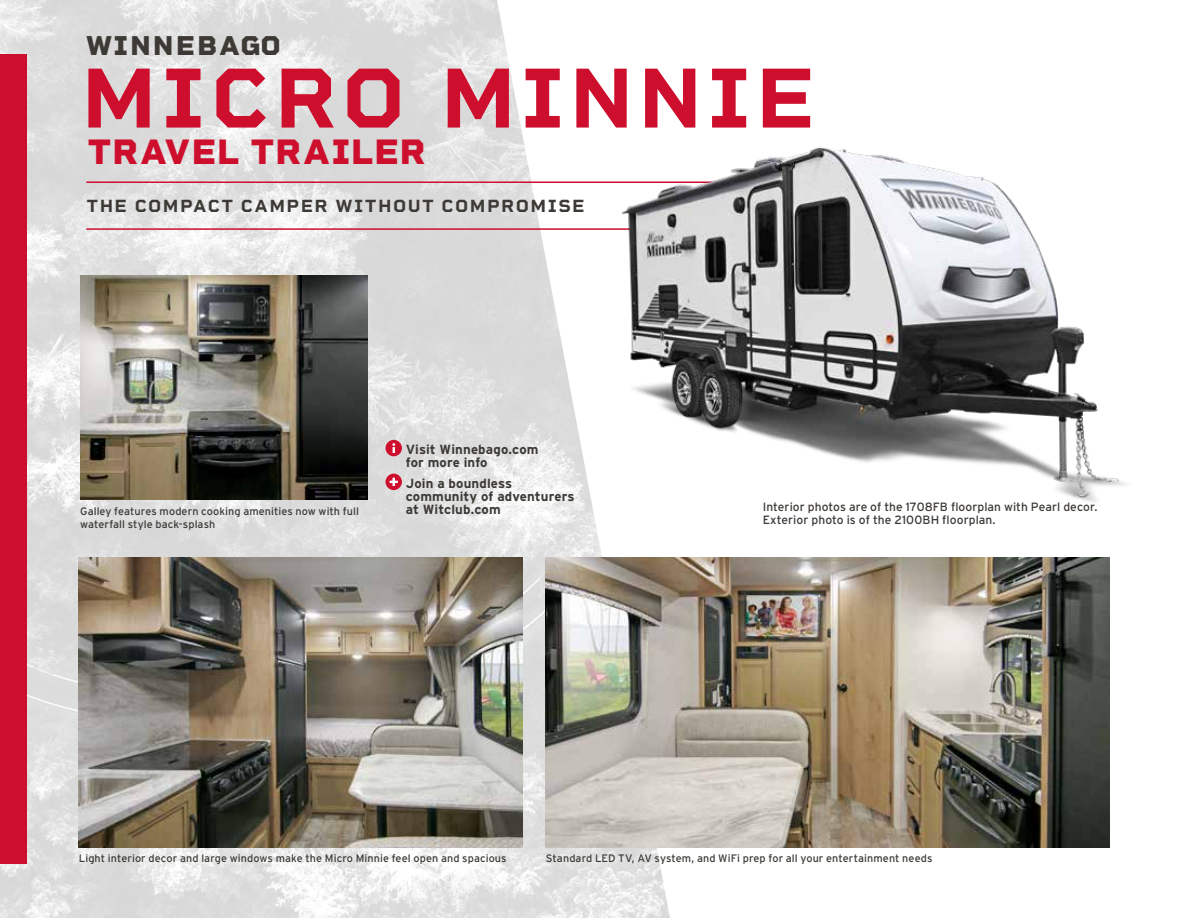
<style>
.page{position:relative;width:1188px;height:918px;background:#fff}
.page>*{position:absolute;margin:0;border:0;box-sizing:border-box;transform-origin:0 0}
.t1{font:700 86.7px "Rigid Square";letter-spacing:.05em;color:#ce0e2d}
.t2{font:800 36px "Rigid Square";letter-spacing:.02em;color:#ce0e2d}
.t3{font:800 27.75px "Rigid Square";letter-spacing:.07em;color:#3d3a35}
.t4{font:700 18px "Rigid Square";letter-spacing:.08em;color:#3d3a35}
.t5{font:700 13.2px/13.2px "Interstate";letter-spacing:.01em;color:#3d3a35}
.t6{font:12px/13.2px "Interstate";letter-spacing:.005em;color:#3d3a35}
.t7{font:10.8px/13.2px "Interstate";letter-spacing:.01em;color:#3d3a35}
</style>
<div class="page">
<img style="left:0;top:0;width:670px;height:918px">
<div style="left:0;top:54px;width:27px;height:810px;background:#ce0e2d"></div>
<img style="left:80px;top:275px;width:287px;height:224px">
<img style="left:546px;top:557px;width:563px;height:290px">
<img style="left:79px;top:557px;width:444px;height:290px">
<div style="left:385px;top:474px;width:17px;height:16px;background:#ce0e2d;border-radius:50%"></div>
<svg style="left:390px;top:478px;width:8px;height:8px"></svg>
<div style="left:385px;top:440px;width:17px;height:16px;background:#ce0e2d;border-radius:50%"></div>
<svg style="left:392px;top:443px;width:3px;height:10px"></svg>
<hr style="left:86px;top:181px;width:635px;height:2px;background:#ce0e2d">
<hr style="left:86px;top:228px;width:635px;height:2px;background:#ce0e2d">
<img style="left:571px;top:95px;width:556px;height:428px">
<h3 class="t3" style="left:86px;top:28px;width:197px">WINNEBAGO</h3>
<h1 class="t1" style="left:81px;top:46px;width:736px">MICRO MINNIE</h1>
<h2 class="t2" style="left:88px;top:129px;width:340px">TRAVEL TRAILER</h2>
<h3 class="t4" style="left:86px;top:195px;width:500px">THE COMPACT CAMPER WITHOUT COMPROMISE</h3>
<p class="t7" style="left:80px;top:504px;width:280px">Galley features modern cooking amenities now with full waterfall style back-splash</p>
<p class="t5" style="left:406px;top:443px;width:134px">Visit Winnebago.com for more info</p>
<p class="t5" style="left:406px;top:476px;width:170px">Join a boundless community of adventurers at Witclub.com</p>
<p class="t6" style="left:763px;top:500px;width:336px">Interior photos are of the 1708FB floorplan with Pearl decor.<br>Exterior photo is of the 2100BH floorplan.</p>
<p class="t7" style="left:79px;top:852px;width:429px">Light interior decor and large windows make the Micro Minnie feel open and spacious</p>
<p class="t7" style="left:546px;top:852px;width:388px">Standard LED TV, AV system, and WiFi prep for all your entertainment needs</p>
</div>
